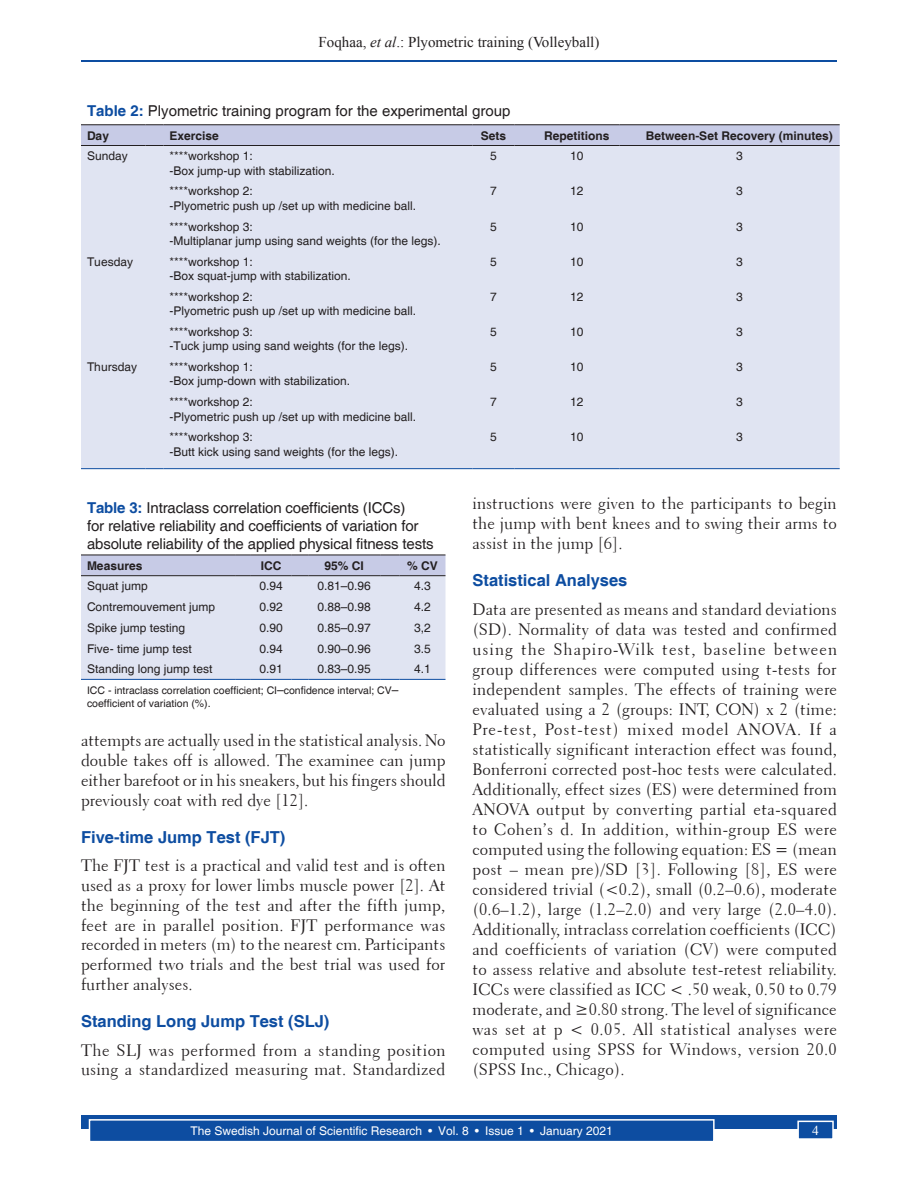
<style>
.page{position:relative;width:918px;height:1188px;background:#fff}
.page>*{position:absolute;margin:0;border:0;box-sizing:border-box;transform-origin:0 0}
.TX{font:16.5px/20px "Transitional 521 BT Roman A";color:#231f20;text-align:justify}
.t1{font:700 16.5px "Helvetica";color:#0d4da1}
.TT{font:15px/18px "Helvetica";letter-spacing:-.01em;color:#231f20}
.t2{font:15px "Times New Roman";color:#231f20}
.t3{font:13.5px "Times New Roman";color:#fff}
.TB{font:12px "Helvetica";color:#231f20}
.TBL{font:12px "Helvetica";color:#231f20}
.TCH{font:700 12px "Helvetica";color:#231f20}
.t4{font:12px "Helvetica";color:#fff}
.TFN{font:10.5px/12.6px "Helvetica";color:#231f20}
.s1{font-style:italic}
.s2{font-weight:700;color:#0d4da1}
.s3{font-size:12px}
</style>
<div class="page">
<hr style="left:81px;top:61px;width:756px;height:1px;background:#0d4da1">
<div style="left:81px;top:1116px;width:756px;height:13px;background:#0d4da1"></div>
<div style="left:90px;top:1120px;width:624px;height:22px;background:#0d4da1"></div>
<div style="left:89px;top:1119px;width:626px;height:23px;border:2px solid #fff"></div>
<div style="left:798px;top:1121px;width:35px;height:18px;background:#0d4da1"></div>
<div style="left:797px;top:1121px;width:37px;height:19px;border:2px solid #fff"></div>
<div style="left:81px;top:146px;width:759px;height:322px;background:#e0e4f2"></div>
<hr style="left:81px;top:468px;width:65px;height:1px;background:#0d4da1">
<svg style="left:146px;top:468px;width:18px;height:1px"></svg>
<hr style="left:164px;top:468px;width:289px;height:1px;background:#0d4da1">
<svg style="left:453px;top:468px;width:19px;height:1px"></svg>
<hr style="left:472px;top:468px;width:42px;height:1px;background:#0d4da1">
<svg style="left:514px;top:468px;width:20px;height:1px"></svg>
<hr style="left:534px;top:468px;width:86px;height:1px;background:#0d4da1">
<svg style="left:620px;top:468px;width:19px;height:1px"></svg>
<hr style="left:639px;top:468px;width:201px;height:1px;background:#0d4da1">
<svg style="left:81px;top:124px;width:759px;height:22px;background:#babdd6"></svg>
<hr style="left:639px;top:145px;width:201px;height:1px;background:#231f20">
<svg style="left:81px;top:555px;width:365px;height:125px;background:#d8dced"></svg>
<hr style="left:399px;top:575px;width:47px;height:1px;background:#231f20">
<p class="t2" style="left:319px;top:32px;width:282px">Foqhaa, <span class="s1">et al</span>.: Plyometric training (Volleyball)</p>
<p class="TT" style="left:87px;top:102px;width:425px"><span class="s2">Table 2:</span> Plyometric training program for the experimental group</p>
<p class="TCH" style="left:87px;top:128px;width:24px">Day</p>
<p class="TCH" style="left:170px;top:128px;width:51px">Exercise</p>
<p class="TCH" style="left:481px;top:128px;width:27px">Sets</p>
<p class="TCH" style="left:544px;top:128px;width:67px">Repetitions</p>
<p class="TCH" style="left:646px;top:128px;width:188px">Between-Set Recovery (minutes)</p>
<p class="TB" style="left:87px;top:149px;width:42px">Sunday</p>
<p class="TB" style="left:170px;top:149px;width:85px">****workshop 1:</p>
<p class="TB" style="left:170px;top:163px;width:167px">-Box jump-up with stabilization.</p>
<p class="TB" style="left:490px;top:149px;width:8px">5</p>
<p class="TB" style="left:570px;top:149px;width:15px">10</p>
<p class="TB" style="left:736px;top:149px;width:8px">3</p>
<p class="TB" style="left:170px;top:184px;width:85px">****workshop 2:</p>
<p class="TB" style="left:170px;top:199px;width:248px">-Plyometric push up /set up with medicine ball.</p>
<p class="TB" style="left:490px;top:184px;width:8px">7</p>
<p class="TB" style="left:570px;top:184px;width:15px">12</p>
<p class="TB" style="left:736px;top:184px;width:8px">3</p>
<p class="TB" style="left:170px;top:219px;width:85px">****workshop 3:</p>
<p class="TB" style="left:170px;top:234px;width:273px">-Multiplanar jump using sand weights (for the legs).</p>
<p class="TB" style="left:490px;top:219px;width:8px">5</p>
<p class="TB" style="left:570px;top:219px;width:15px">10</p>
<p class="TB" style="left:736px;top:219px;width:8px">3</p>
<p class="TB" style="left:87px;top:254px;width:48px">Tuesday</p>
<p class="TB" style="left:170px;top:254px;width:85px">****workshop 1:</p>
<p class="TB" style="left:170px;top:269px;width:183px">-Box squat-jump with stabilization.</p>
<p class="TB" style="left:490px;top:254px;width:8px">5</p>
<p class="TB" style="left:570px;top:254px;width:15px">10</p>
<p class="TB" style="left:736px;top:254px;width:8px">3</p>
<p class="TB" style="left:170px;top:290px;width:85px">****workshop 2:</p>
<p class="TB" style="left:170px;top:304px;width:248px">-Plyometric push up /set up with medicine ball.</p>
<p class="TB" style="left:490px;top:290px;width:8px">7</p>
<p class="TB" style="left:570px;top:290px;width:15px">12</p>
<p class="TB" style="left:736px;top:290px;width:8px">3</p>
<p class="TB" style="left:170px;top:325px;width:85px">****workshop 3:</p>
<p class="TB" style="left:170px;top:339px;width:240px">-Tuck jump using sand weights (for the legs).</p>
<p class="TB" style="left:490px;top:325px;width:8px">5</p>
<p class="TB" style="left:570px;top:325px;width:15px">10</p>
<p class="TB" style="left:736px;top:325px;width:8px">3</p>
<p class="TB" style="left:87px;top:360px;width:52px">Thursday</p>
<p class="TB" style="left:170px;top:360px;width:85px">****workshop 1:</p>
<p class="TB" style="left:170px;top:374px;width:182px">-Box jump-down with stabilization.</p>
<p class="TB" style="left:490px;top:360px;width:8px">5</p>
<p class="TB" style="left:570px;top:360px;width:15px">10</p>
<p class="TB" style="left:736px;top:360px;width:8px">3</p>
<p class="TB" style="left:170px;top:395px;width:85px">****workshop 2:</p>
<p class="TB" style="left:170px;top:409px;width:248px">-Plyometric push up /set up with medicine ball.</p>
<p class="TB" style="left:490px;top:395px;width:8px">7</p>
<p class="TB" style="left:570px;top:395px;width:15px">12</p>
<p class="TB" style="left:736px;top:395px;width:8px">3</p>
<p class="TBL" style="left:170px;top:430px;width:85px">****workshop 3:</p>
<p class="TBL" style="left:170px;top:445px;width:230px">-Butt kick using sand weights (for the legs).</p>
<p class="TBL" style="left:490px;top:430px;width:8px">5</p>
<p class="TBL" style="left:570px;top:430px;width:15px">10</p>
<p class="TBL" style="left:736px;top:430px;width:8px">3</p>
<p class="TT" style="left:87px;top:499px;width:348px"><span class="s2">Table 3:</span> Intraclass correlation coefficients (ICCs)<br>for relative reliability and coefficients of variation for absolute reliability of the applied physical fitness tests</p>
<p class="TCH" style="left:87px;top:558px;width:57px">Measures</p>
<p class="TCH" style="left:261px;top:558px;width:22px">ICC</p>
<p class="TCH" style="left:325px;top:558px;width:41px">95% CI</p>
<p class="TCH" style="left:407px;top:558px;width:32px">% CV</p>
<p class="TB" style="left:87px;top:579px;width:62px">Squat jump</p>
<p class="TB" style="left:259px;top:579px;width:25px">0.94</p>
<p class="TB" style="left:318px;top:579px;width:55px">0.81–0.96</p>
<p class="TB" style="left:414px;top:579px;width:18px">4.3</p>
<p class="TB" style="left:87px;top:600px;width:130px">Contremouvement jump</p>
<p class="TB" style="left:259px;top:600px;width:25px">0.92</p>
<p class="TB" style="left:318px;top:600px;width:55px">0.88–0.98</p>
<p class="TB" style="left:414px;top:600px;width:18px">4.2</p>
<p class="TB" style="left:87px;top:621px;width:100px">Spike jump testing</p>
<p class="TB" style="left:259px;top:621px;width:25px">0.90</p>
<p class="TB" style="left:318px;top:621px;width:55px">0.85–0.97</p>
<p class="TB" style="left:414px;top:621px;width:18px">3,2</p>
<p class="TB" style="left:87px;top:641px;width:106px">Five- time jump test</p>
<p class="TB" style="left:259px;top:641px;width:25px">0.94</p>
<p class="TB" style="left:318px;top:641px;width:55px">0.90–0.96</p>
<p class="TB" style="left:414px;top:641px;width:18px">3.5</p>
<p class="TBL" style="left:87px;top:662px;width:127px">Standing long jump test</p>
<p class="TBL" style="left:259px;top:662px;width:25px">0.91</p>
<p class="TBL" style="left:318px;top:662px;width:55px">0.83–0.95</p>
<p class="TBL" style="left:414px;top:662px;width:18px">4.1</p>
<p class="TFN" style="left:87px;top:685px;width:313px">ICC - intraclass correlation coefficient; CI<span class="s3">–</span>confidence interval; CV<span class="s3">– </span>coefficient of variation (%).</p>
<p class="TX" style="left:81px;top:731px;width:366px">attempts are actually used in the statistical analysis. No double takes off is allowed. The examinee can jump either barefoot or in his sneakers, but his fingers should previously coat with red dye [12].</p>
<h2 class="t1" style="left:81px;top:827px;width:206px">Five-time Jump Test (FJT)</h2>
<p class="TX" style="left:81px;top:856px;width:366px">The FJT test is a practical and valid test and is often used as a proxy for lower limbs muscle power [2]. At the beginning of the test and after the fifth jump, feet are in parallel position. FJT performance was recorded in meters (m) to the nearest cm. Participants performed two trials and the best trial was used for further analyses.</p>
<h2 class="t1" style="left:81px;top:1011px;width:250px">Standing Long Jump Test (SLJ)</h2>
<p class="TX" style="left:81px;top:1040px;width:366px">The SLJ was performed from a standing position using a standardized measuring mat. Standardized</p>
<p class="TX" style="left:472px;top:493px;width:366px">instructions were given to the participants to begin the jump with bent knees and to swing their arms to assist in the jump [6].</p>
<h2 class="t1" style="left:472px;top:570px;width:156px">Statistical Analyses</h2>
<p class="TX" style="left:472px;top:599px;width:366px">Data are presented as means and standard deviations (SD). Normality of data was tested and confirmed using the Shapiro-Wilk test, baseline between group differences were computed using t-tests for independent samples. The effects of training were evaluated using a 2 (groups: INT, CON) x 2 (time:<br>Pre-test, Post-test) mixed model ANOVA. If a statistically significant interaction effect was found, Bonferroni corrected post-hoc tests were calculated.<br>Additionally, effect sizes (ES) were determined from ANOVA output by converting partial eta-squared to Cohen’s d. In addition, within-group ES were computed using the following equation: ES = (mean post – mean pre)/SD [3]. Following [8], ES were considered trivial (&lt;0.2), small (0.2–0.6), moderate (0.6–1.2), large (1.2–2.0) and very large (2.0–4.0).<br>Additionally, intraclass correlation coefficients (ICC) and coefficients of variation (CV) were computed to assess relative and absolute test-retest reliability.<br>ICCs were classified as ICC &lt; .50 weak, 0.50 to 0.79 moderate, and ≥0.80 strong. The level of significance was set at p &lt; 0.05. All statistical analyses were computed using SPSS for Windows, version 20.0 (SPSS Inc., Chicago).</p>
<p class="t4" style="left:191px;top:1124px;width:424px">The Swedish Journal of Scientific Research • Vol. 8 • Issue 1 • January 2021</p>
<p class="t3" style="left:812px;top:1121px;width:8px">4</p>
</div>
